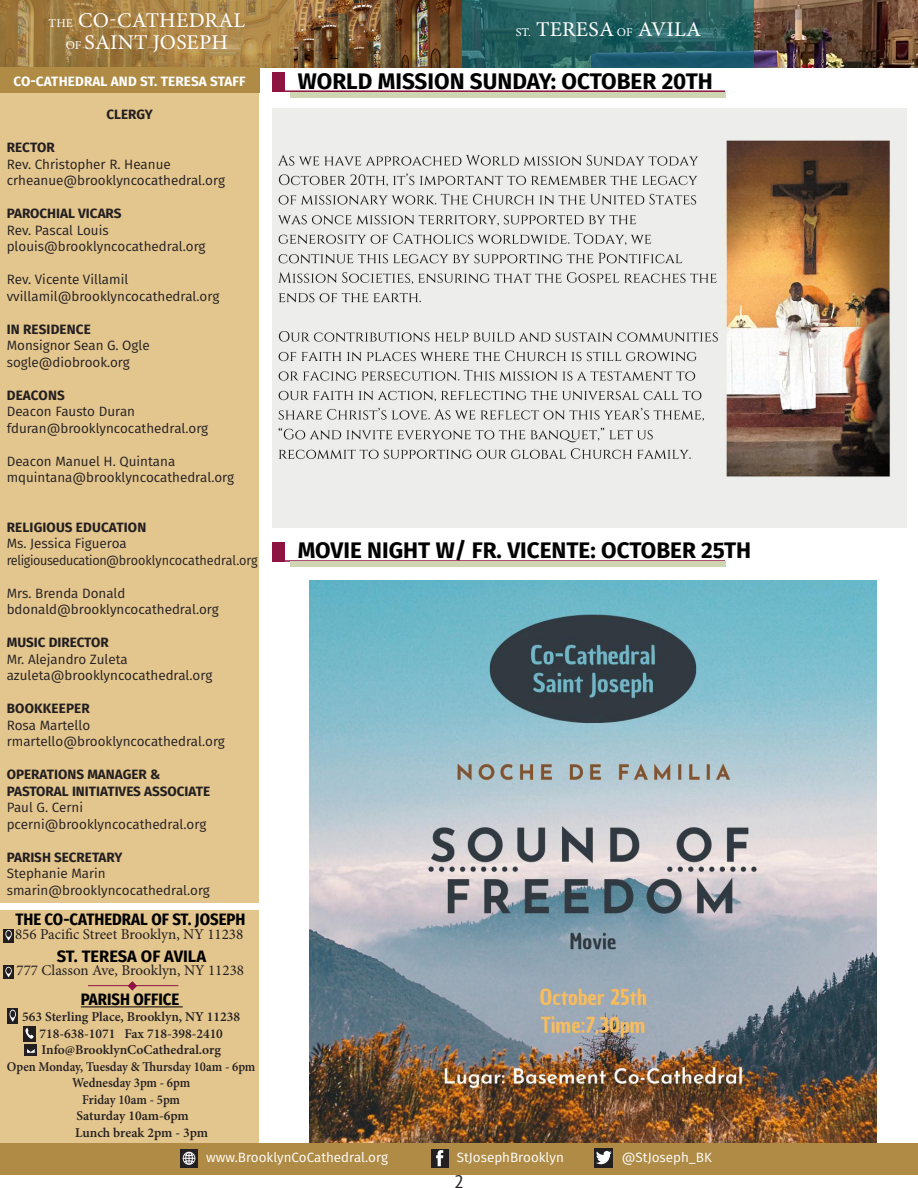
<style>
.page{position:relative;width:918px;height:1188px;background:#fff}
.page>*{position:absolute;margin:0;border:0;box-sizing:border-box;transform-origin:0 0}
.t1{font:700 22.5px "Fira Sans";color:#000}
.t2{font:21px "Minion Pro";letter-spacing:.01em;color:#fff}
.t3{font:18px "PT Sans";color:#231f20}
.titulos{font:700 16.5px "Fira Sans Condensed";color:#000}
.titulos-2{font:700 16.5px "Fira Sans";color:#000}
.t4{font:15px "Minion Pro";color:#231f20}
.t5{font:13.5px "Fira Sans";color:#231f20}
.t6{font:700 13.5px "Fira Sans";color:#231f20}
.t7{font:600 13.5px "Minion Pro";color:#231f20}
.t8{font:600 13.5px "Minion Pro";color:#231f20;scale:.93 1}
.t9{font:13.5px "Fira Sans";color:#fff}
.t10{font:13.5px "Fira Sans";letter-spacing:-.02em;color:#231f20;scale:.94 1}
.t11{font:700 13.5px "Fira Sans";letter-spacing:.01em;color:#fff}
.s1{font-size:12px}
</style>
<div class="page">
<div style="left:0;top:910px;width:258px;height:234px;background:#e3c58e"></div>
<img style="left:294px;top:0;width:623px;height:68px">
<svg style="left:461px;top:0;width:293px;height:68px;background:#256063"></svg>
<svg style="left:0;top:0;width:294px;height:68px;background:#a78245"></svg>
<hr style="left:917px;top:0;width:1px;height:68px;background:#b08b45">
<hr style="left:81px;top:1006px;width:102px;height:1px;background:#000">
<svg style="left:128px;top:981px;width:9px;height:10px"></svg>
<hr style="left:88px;top:985px;width:90px;height:1px;background:#8e1341">
<div style="left:0;top:1143px;width:918px;height:31px;background:#b08b45"></div>
<div style="left:180px;top:1149px;width:18px;height:18px;background:#231f20"></div>
<svg style="left:183px;top:1152px;width:12px;height:13px"></svg>
<div style="left:431px;top:1149px;width:17px;height:18px;background:#231f20"></div>
<svg style="left:436px;top:1150px;width:7px;height:16px"></svg>
<div style="left:594px;top:1148px;width:19px;height:19px;background:#231f20"></div>
<svg style="left:596px;top:1151px;width:16px;height:13px"></svg>
<div style="left:0;top:83px;width:259px;height:820px;background:#e3c58e"></div>
<div style="left:0;top:68px;width:259px;height:25px;background:#b08b45"></div>
<div style="left:3px;top:929px;width:11px;height:14px;background:#231f20"></div>
<svg style="left:5px;top:930px;width:7px;height:11px"></svg>
<div style="left:3px;top:966px;width:11px;height:13px;background:#231f20"></div>
<svg style="left:5px;top:967px;width:7px;height:10px"></svg>
<div style="left:23px;top:1026px;width:13px;height:16px;background:#231f20"></div>
<svg style="left:25px;top:1028px;width:9px;height:11px"></svg>
<div style="left:25px;top:1045px;width:12px;height:11px;background:#231f20"></div>
<svg style="left:27px;top:1049px;width:9px;height:5px"></svg>
<div style="left:7px;top:1008px;width:11px;height:16px;background:#231f20"></div>
<svg style="left:10px;top:1010px;width:6px;height:12px"></svg>
<hr style="left:272px;top:90px;width:453px;height:2px;background:#8e1341">
<div style="left:290px;top:92px;width:435px;height:5px;background:#cfd4b3"></div>
<div style="left:272px;top:72px;width:13px;height:20px;background:#8e1341"></div>
<hr style="left:272px;top:560px;width:453px;height:2px;background:#8e1341">
<div style="left:290px;top:562px;width:435px;height:5px;background:#cfd4b3"></div>
<div style="left:272px;top:542px;width:13px;height:20px;background:#8e1341"></div>
<img style="left:309px;top:580px;width:567px;height:562px">
<img style="left:272px;top:108px;width:635px;height:419px">
<p class="t2" style="left:49px;top:6px;width:198px"><span class="s1">THE</span> CO-CATHEDRAL</p>
<p class="t2" style="left:66px;top:29px;width:164px"><span class="s1">OF</span> SAINT JOSEPH</p>
<p class="t11" style="left:13px;top:70px;width:234px">CO-CATHEDRAL AND ST. TERESA STAFF</p>
<p class="t6" style="left:106px;top:103px;width:48px">CLERGY</p>
<p class="t6" style="left:7px;top:136px;width:50px">RECTOR</p>
<p class="t5" style="left:7px;top:154px;width:166px">Rev. Christopher R. Heanue</p>
<p class="t5" style="left:7px;top:170px;width:220px">crheanue@brooklyncocathedral.org</p>
<p class="t6" style="left:7px;top:202px;width:116px">PAROCHIAL VICARS</p>
<p class="t5" style="left:7px;top:220px;width:103px">Rev. Pascal Louis</p>
<p class="t5" style="left:7px;top:236px;width:200px">plouis@brooklyncocathedral.org</p>
<p class="t5" style="left:7px;top:269px;width:123px">Rev. Vicente Villamil</p>
<p class="t5" style="left:7px;top:286px;width:214px">vvillamil@brooklyncocathedral.org</p>
<p class="t6" style="left:7px;top:318px;width:86px">IN RESIDENCE</p>
<p class="t5" style="left:7px;top:335px;width:144px">Monsignor Sean G. Ogle</p>
<p class="t5" style="left:7px;top:352px;width:125px">sogle@diobrook.org</p>
<p class="t6" style="left:7px;top:384px;width:60px">DEACONS</p>
<p class="t5" style="left:7px;top:401px;width:130px">Deacon Fausto Duran</p>
<p class="t5" style="left:7px;top:418px;width:203px">fduran@brooklyncocathedral.org</p>
<p class="t5" style="left:7px;top:451px;width:170px">Deacon Manuel H. Quintana</p>
<p class="t5" style="left:7px;top:467px;width:229px">mquintana@brooklyncocathedral.org</p>
<p class="t6" style="left:7px;top:516px;width:141px">RELIGIOUS EDUCATION</p>
<p class="t5" style="left:7px;top:533px;width:121px">Ms. Jessica Figueroa</p>
<p class="t10" style="left:7px;top:550px;width:269px">religiouseducation@brooklyncocathedral.org</p>
<p class="t5" style="left:7px;top:583px;width:120px">Mrs. Brenda Donald</p>
<p class="t5" style="left:7px;top:599px;width:214px">bdonald@brooklyncocathedral.org</p>
<p class="t6" style="left:7px;top:631px;width:104px">MUSIC DIRECTOR</p>
<p class="t5" style="left:7px;top:649px;width:123px">Mr. Alejandro Zuleta</p>
<p class="t5" style="left:7px;top:665px;width:207px">azuleta@brooklyncocathedral.org</p>
<p class="t6" style="left:7px;top:697px;width:85px">BOOKKEEPER</p>
<p class="t5" style="left:7px;top:715px;width:85px">Rosa Martello</p>
<p class="t5" style="left:7px;top:731px;width:220px">rmartello@brooklyncocathedral.org</p>
<p class="t6" style="left:7px;top:763px;width:155px">OPERATIONS MANAGER &amp;</p>
<p class="t6" style="left:7px;top:780px;width:205px">PASTORAL INITIATIVES ASSOCIATE</p>
<p class="t5" style="left:7px;top:797px;width:78px">Paul G. Cerni</p>
<p class="t5" style="left:7px;top:814px;width:201px">pcerni@brooklyncocathedral.org</p>
<p class="t6" style="left:7px;top:846px;width:117px">PARISH SECRETARY</p>
<p class="t5" style="left:7px;top:863px;width:101px">Stephanie Marin</p>
<p class="t5" style="left:7px;top:880px;width:205px">smarin@brooklyncocathedral.org</p>
<p class="t4" style="left:15px;top:924px;width:230px">856 Pacific Street Brooklyn, NY 11238</p>
<p class="t4" style="left:17px;top:961px;width:229px">777 Classon Ave, Brooklyn, NY 11238</p>
<p class="t7" style="left:22px;top:1007px;width:220px">563 Sterling Place, Brooklyn, NY 11238</p>
<p class="t7" style="left:39px;top:1024px;width:185px">718-638-1071 Fax 718-398-2410</p>
<p class="t7" style="left:42px;top:1040px;width:181px">Info@BrooklynCoCathedral.org</p>
<p class="t8" style="left:7px;top:1057px;width:269px">Open Monday, Tuesday &amp; Thursday 10am - 6pm</p>
<p class="t8" style="left:72px;top:1073px;width:128px">Wednesday 3pm - 6pm</p>
<p class="t8" style="left:82px;top:1090px;width:107px">Friday 10am - 5pm</p>
<p class="t7" style="left:77px;top:1106px;width:114px">Saturday 10am-6pm</p>
<p class="t7" style="left:75px;top:1123px;width:134px">Lunch break 2pm - 3pm</p>
<p class="titulos" style="left:15px;top:906px;width:232px">THE CO-CATHEDRAL OF ST. JOSEPH</p>
<p class="titulos-2" style="left:57px;top:942px;width:151px">ST. TERESA OF AVILA</p>
<p class="titulos" style="left:81px;top:986px;width:100px">PARISH OFFICE</p>
<p class="t2" style="left:516px;top:16px;width:187px"><span class="s1">ST.</span> TERESA <span class="s1">OF</span> AVILA</p>
<p class="t1" style="left:298px;top:62px;width:417px">WORLD MISSION SUNDAY: OCTOBER 20TH</p>
<p class="t1" style="left:298px;top:532px;width:455px">MOVIE NIGHT W/ FR. VICENTE: OCTOBER 25TH</p>
<p class="t9" style="left:206px;top:1147px;width:183px">www.BrooklynCoCathedral.org</p>
<p class="t9" style="left:457px;top:1147px;width:109px">StJosephBrooklyn</p>
<p class="t9" style="left:622px;top:1147px;width:92px">@StJoseph_BK</p>
<p class="t3" style="left:454px;top:1170px;width:11px">2</p>
</div>
